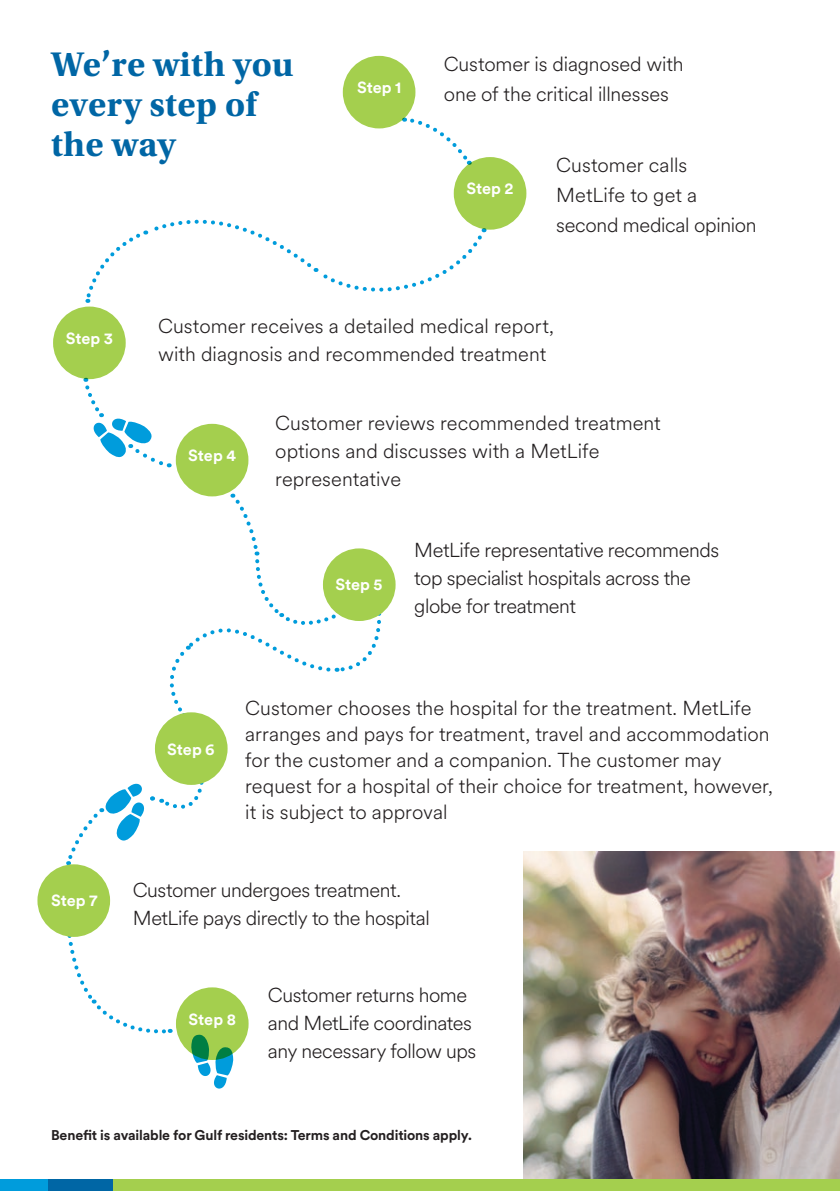
<style>
.page{position:relative;width:840px;height:1191px;background:#fff}
.page>*{position:absolute;margin:0;border:0;box-sizing:border-box;transform-origin:0 0}
.t1{font:700 36px/40px "Utopia Std";letter-spacing:.01em;color:#0066a5}
.t2{font:300 20px/26px "Met Life Circular";color:#231f20}
.t3{font:300 20px/28px "Met Life Circular";letter-spacing:-.02em;color:#231f20}
.t4{font:700 16px "Met Life Circular";color:#fff}
.t5{font:700 14px "Met Life Circular";letter-spacing:-.01em;color:#231f20}
</style>
<div class="page">
<div style="left:342px;top:56px;width:73px;height:72px;background:#a4cf4e;border-radius:50%"></div>
<div style="left:453px;top:157px;width:73px;height:73px;background:#a4cf4e;border-radius:50%"></div>
<div style="left:53px;top:306px;width:73px;height:73px;background:#a4cf4e;border-radius:50%"></div>
<div style="left:176px;top:424px;width:72px;height:72px;background:#a4cf4e;border-radius:50%"></div>
<div style="left:176px;top:987px;width:72px;height:73px;background:#a4cf4e;border-radius:50%"></div>
<svg style="left:191px;top:1034px;width:42px;height:55px"></svg>
<img style="left:523px;top:852px;width:316px;height:327px">
<svg style="left:85px;top:218px;width:400px;height:85px"></svg>
<svg style="left:404px;top:116px;width:68px;height:49px"></svg>
<svg style="left:82px;top:378px;width:88px;height:90px"></svg>
<svg style="left:169px;top:493px;width:214px;height:224px"></svg>
<svg style="left:66px;top:918px;width:105px;height:116px"></svg>
<div style="left:0;top:1179px;width:97px;height:12px;background:#009cdc"></div>
<div style="left:49px;top:1179px;width:64px;height:12px;background:#0066a5"></div>
<div style="left:113px;top:1179px;width:726px;height:12px;background:#a4cf4e"></div>
<div style="left:323px;top:548px;width:72px;height:73px;background:#a4cf4e;border-radius:50%"></div>
<div style="left:37px;top:864px;width:73px;height:73px;background:#a4cf4e;border-radius:50%"></div>
<div style="left:155px;top:712px;width:72px;height:73px;background:#a4cf4e;border-radius:50%"></div>
<svg style="left:66px;top:772px;width:140px;height:93px"></svg>
<h1 class="t1" style="left:51px;top:45px;width:244px">We’re with you every step of the way</h1>
<p class="t4" style="left:357px;top:76px;width:46px">Step 1</p>
<p class="t2" style="left:443px;top:48px;width:241px;line-height:30px">Customer is diagnosed with one of the critical illnesses</p>
<p class="t4" style="left:466px;top:178px;width:49px">Step 2</p>
<p class="t2" style="left:556px;top:149px;width:202px;line-height:30px">Customer calls<br>MetLife to get a second medical opinion</p>
<p class="t4" style="left:66px;top:327px;width:49px">Step 3</p>
<p class="t2" style="left:158px;top:311px;width:397px;line-height:28px">Customer receives a detailed medical report, with diagnosis and recommended treatment</p>
<p class="t4" style="left:188px;top:444px;width:49px">Step 4</p>
<p class="t2" style="left:275px;top:408px;width:387px;line-height:28px">Customer reviews recommended treatment options and discusses with a MetLife representative</p>
<p class="t4" style="left:335px;top:574px;width:49px">Step 5</p>
<p class="t3" style="left:414px;top:535px;width:306px">MetLife representative recommends top specialist hospitals across the globe for treatment</p>
<p class="t4" style="left:51px;top:889px;width:48px">Step 7</p>
<p class="t4" style="left:167px;top:738px;width:49px">Step 6</p>
<p class="t2" style="left:245px;top:694px;width:529px">Customer chooses the hospital for the treatment. MetLife arranges and pays for treatment, travel and accommodation for the customer and a companion. The customer may request for a hospital of their choice for treatment, however, it is subject to approval</p>
<p class="t3" style="left:133px;top:875px;width:298px">Customer undergoes treatment.<br>MetLife pays directly to the hospital</p>
<p class="t4" style="left:188px;top:1008px;width:49px">Step 8</p>
<p class="t3" style="left:268px;top:980px;width:210px">Customer returns home and MetLife coordinates any necessary follow ups</p>
<p class="t5" style="left:51px;top:1125px;width:422px">Benefit is available for Gulf residents: Terms and Conditions apply.</p>
</div>
